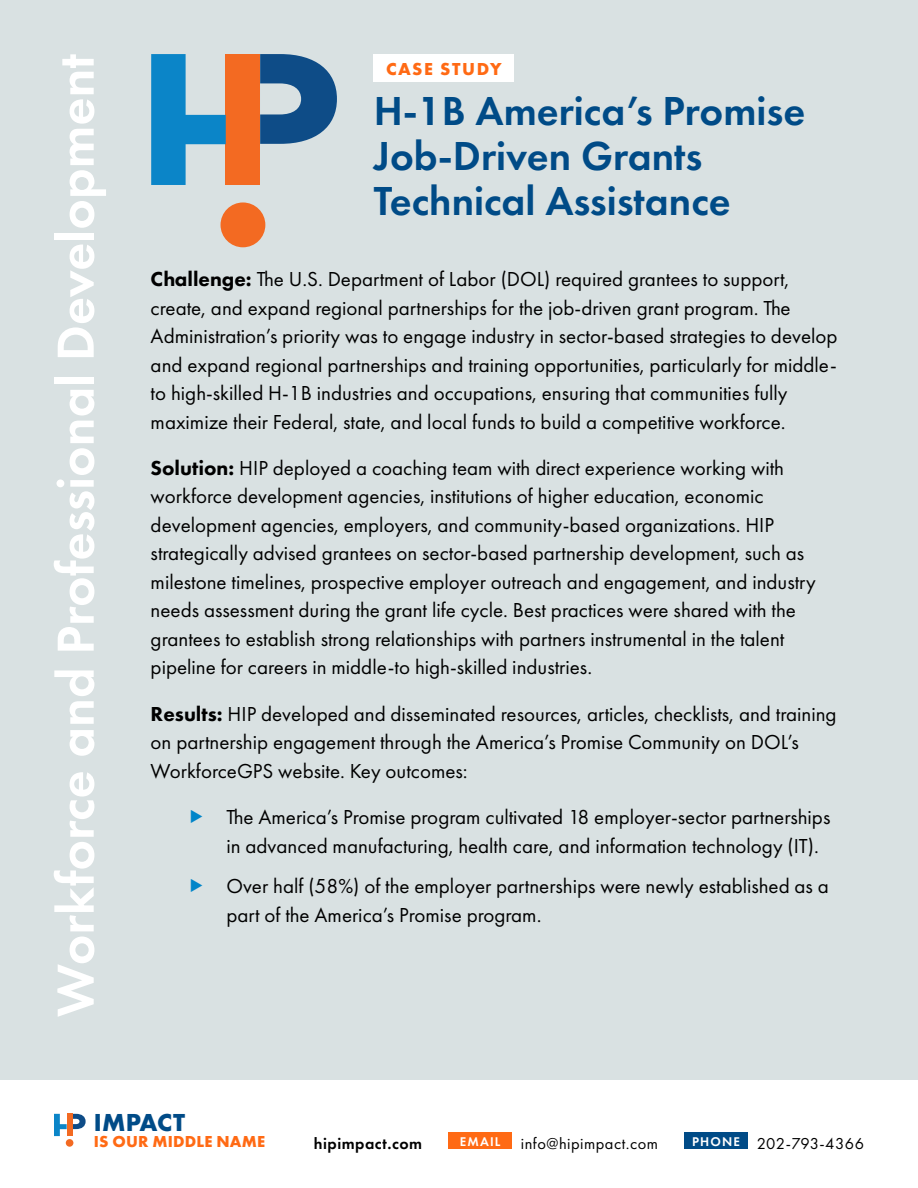
<style>
.page{position:relative;width:918px;height:1188px;background:#fff}
.page>*{position:absolute;margin:0;border:0;box-sizing:border-box;transform-origin:0 0}
.t1{font:600 54px "Futura PT";color:#fff}
.t2{font:600 42px/45px "Futura PT";color:#004b87}
.t3{font:700 25.5px "Futura PT";letter-spacing:.01em;color:#004b87}
.t4{font:21px/28.5px "Futura PT";color:#000}
.t5{font:700 18px "Futura PT";letter-spacing:.09em;color:#ff6a14}
.t6{font:700 16.5px "Futura PT";letter-spacing:.01em;color:#ff6a14}
.t7{font:16.35px "Futura PT";letter-spacing:.03em;color:#000}
.t8{font:600 16.35px "Futura PT";letter-spacing:.03em;color:#000}
.s1{font-weight:800}
</style>
<div class="page">
<div style="left:0;top:0;width:918px;height:1080px;background:#d9e1e2"></div>
<div style="left:448px;top:1132px;width:64px;height:17px;background:#ff6a14"></div>
<div style="left:684px;top:1132px;width:64px;height:17px;background:#004b87"></div>
<svg style="left:73px;top:1114px;width:13px;height:15px"></svg>
<div style="left:67px;top:1114px;width:6px;height:22px;background:#f36a22"></div>
<div style="left:66px;top:1139px;width:7px;height:8px;background:#f36a22;border-radius:50%"></div>
<svg style="left:54px;top:1114px;width:13px;height:22px"></svg>
<svg style="left:260px;top:54px;width:77px;height:90px"></svg>
<div style="left:226px;top:54px;width:34px;height:131px;background:#f36a22"></div>
<div style="left:221px;top:202px;width:44px;height:45px;background:#f36a22;border-radius:50%"></div>
<svg style="left:151px;top:54px;width:75px;height:131px"></svg>
<div style="left:374px;top:54px;width:140px;height:28px;background:#fff"></div>
<h1 class="t1" style="left:42px;top:1017px;width:964px;rotate:-90deg">Workforce and Professional Development</h1>
<p class="t5" style="left:386px;top:57px;width:117px">CASE STUDY</p>
<h2 class="t2" style="left:374px;top:88px;width:433px">H-1B America’s Promise<br>Job-Driven Grants<br>Technical Assistance</h2>
<p class="t4" style="left:151px;top:265px;width:688px"><span class="s1">Challenge:</span> The U.S. Department of Labor (DOL) required grantees to support, create, and expand regional partnerships for the job-driven grant program. The Administration’s priority was to engage industry in sector-based strategies to develop and expand regional partnerships and training opportunities, particularly for middle&shy;to high-skilled H-1B industries and occupations, ensuring that communities fully maximize their Federal, state, and local funds to build a competitive workforce.</p>
<p class="t4" style="left:151px;top:454px;width:667px"><span class="s1">Solution:</span> HIP deployed a coaching team with direct experience working with workforce development agencies, institutions of higher education, economic development agencies, employers, and community-based organizations. HIP strategically advised grantees on sector-based partnership development, such as milestone timelines, prospective employer outreach and engagement, and industry needs assessment during the grant life cycle. Best practices were shared with the grantees to establish strong relationships with partners instrumental in the talent pipeline for careers in middle-to high-skilled industries.</p>
<p class="t4" style="left:151px;top:700px;width:688px"><span class="s1">Results:</span> HIP developed and disseminated resources, articles, checklists, and training on partnership engagement through the America’s Promise Community on DOL’s<br>WorkforceGPS website. Key outcomes:</p>
<p class="t4" style="left:226px;top:803px;width:606px">The America’s Promise program cultivated 18 employer-sector partnerships in advanced manufacturing, health care, and information technology (IT).</p>
<p class="t4" style="left:226px;top:872px;width:604px">Over half (58%) of the employer partnerships were newly established as a part of the America’s Promise program.</p>
<p class="t3" style="left:94px;top:1106px;width:93px">IMPACT</p>
<p class="t6" style="left:94px;top:1131px;width:173px">IS OUR MIDDLE NAME</p>
<p class="t8" style="left:314px;top:1133px;width:110px">hipimpact.com</p>
<p class="t7" style="left:460px;top:1133px;width:200px"><sup>EMAIL</sup> info@hipimpact.com</p>
<p class="t7" style="left:692px;top:1133px;width:173px"><sup>PHONE</sup> 202-793-4366</p>
</div>
